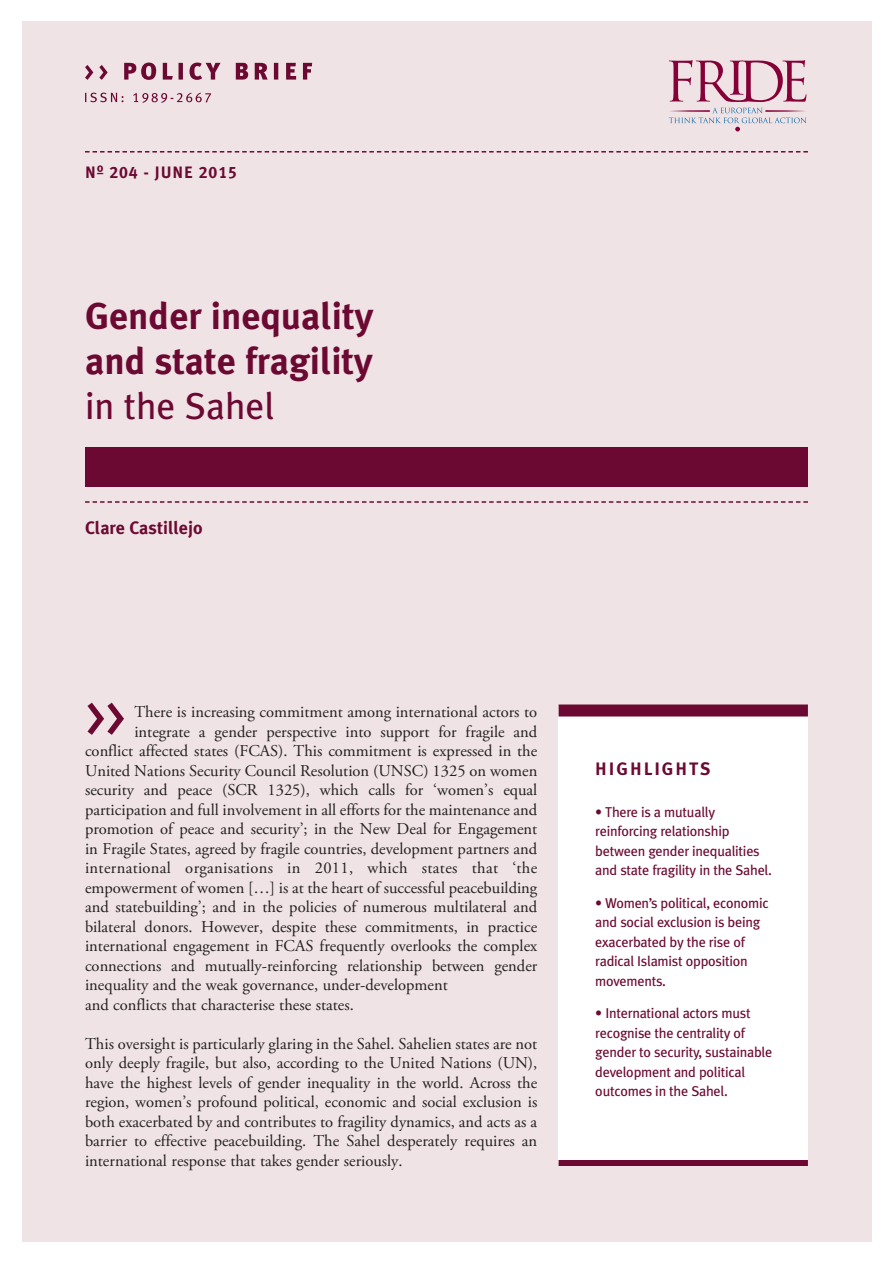
<style>
.page{position:relative;width:893px;height:1263px;background:#fff}
.page>*{position:absolute;margin:0;border:0;box-sizing:border-box;transform-origin:0 0}
.t1{font:59.55px "Meta Plus Book Caps";color:#6c0932}
.t2{font:700 37.5px/45px "Meta Plus";color:#6c0932}
.t3{font:37.5px "Meta Plus";color:#6c0932}
.t4{font:700 18px "Meta Plus";color:#6c0932}
.t5{font:700 18px "Meta Plus";letter-spacing:.11em;color:#6c0932}
.t6{font:16.5px/19.5px "Adobe Garamond Pro";color:#231f20;text-align:justify}
.t7{font:16.5px "Adobe Garamond Pro";letter-spacing:.02em;color:#231f20}
.t8{font:16.5px "Meta Plus Bold Caps";letter-spacing:.055em;color:#6c0932}
.t9{font:14.25px/19.5px "Meta Plus";letter-spacing:-.02em;color:#6c0932}
</style>
<div class="page">
<div style="left:22px;top:22px;width:850px;height:1220px;background:#efe3e5"></div>
<svg style="left:85px;top:151px;width:723px;height:2px"></svg>
<svg style="left:85px;top:93px;width:126px;height:10px"></svg>
<svg style="left:85px;top:63px;width:227px;height:17px"></svg>
<div style="left:85px;top:447px;width:723px;height:39px;background:#6c0932"></div>
<svg style="left:85px;top:501px;width:723px;height:2px"></svg>
<div style="left:559px;top:706px;width:249px;height:457px;background:#fff"></div>
<div style="left:559px;top:704px;width:249px;height:12px;background:#6c0932"></div>
<div style="left:559px;top:1160px;width:249px;height:6px;background:#6c0932"></div>
<svg style="left:669px;top:60px;width:137px;height:71px"></svg>
<p class="t8" style="left:85px;top:162px;width:153px">Nº 204 - JUNE 2015</p>
<h2 class="t2" style="left:85px;top:293px;width:290px">Gender inequality and state fragility</h2>
<h2 class="t3" style="left:85px;top:384px;width:191px">in the Sahel</h2>
<p class="t4" style="left:85px;top:518px;width:119px">Clare Castillejo</p>
<h1 class="t1" style="left:85px;top:681px;width:42px">&gt;&gt;</h1>
<p class="t6" style="left:134px;top:703px;width:404px">There is increasing commitment among international actors to</p>
<p class="t6" style="left:134px;top:723px;width:404px">integrate a gender perspective into support for fragile and</p>
<p class="t6" style="left:85px;top:742px;width:454px">conflict affected states (FCAS). This commitment is expressed in the</p>
<p class="t6" style="left:85px;top:762px;width:454px">United Nations Security Council Resolution (UNSC) 1325 on women</p>
<p class="t6" style="left:85px;top:781px;width:454px">security and peace (SCR 1325), which calls for ‘women’s equal</p>
<p class="t6" style="left:85px;top:801px;width:454px">participation and full involvement in all efforts for the maintenance and</p>
<p class="t6" style="left:85px;top:820px;width:454px">promotion of peace and security’; in the New Deal for Engagement</p>
<p class="t6" style="left:85px;top:840px;width:454px">in Fragile States, agreed by fragile countries, development partners and</p>
<p class="t7" style="left:85px;top:861px;width:454px">international organisations in 2011, which states that ‘the</p>
<p class="t6" style="left:85px;top:879px;width:454px">empowerment of women […] is at the heart of successful peacebuilding</p>
<p class="t6" style="left:85px;top:898px;width:454px">and statebuilding’; and in the policies of numerous multilateral and</p>
<p class="t6" style="left:85px;top:918px;width:454px">bilateral donors. However, despite these commitments, in practice</p>
<p class="t6" style="left:85px;top:937px;width:454px">international engagement in FCAS frequently overlooks the complex</p>
<p class="t6" style="left:85px;top:957px;width:454px">connections and mutually-reinforcing relationship between gender</p>
<p class="t6" style="left:85px;top:976px;width:364px">inequality and the weak governance, under-development</p>
<p class="t6" style="left:85px;top:996px;width:270px">and conflicts that characterise these states.</p>
<p class="t6" style="left:85px;top:1035px;width:454px">This oversight is particularly glaring in the Sahel. Sahelien states are not only deeply fragile, but also, according to the United Nations (UN), have the highest levels of gender inequality in the world. Across the region, women’s profound political, economic and social exclusion is both exacerbated by and contributes to fragility dynamics, and acts as a barrier to effective peacebuilding. The Sahel desperately requires an international response that takes gender seriously.</p>
<p class="t5" style="left:595px;top:758px;width:117px">HIGHLIGHTS</p>
<p class="t9" style="left:595px;top:802px;width:178px">• There is a mutually reinforcing relationship between gender inequalities and state fragility in the Sahel.</p>
<p class="t9" style="left:595px;top:893px;width:175px">• Women’s political, economic and social exclusion is being exacerbated by the rise of radical Islamist opposition movements.</p>
<p class="t9" style="left:595px;top:1003px;width:178px">• International actors must recognise the centrality of gender to security, sustainable development and political outcomes in the Sahel.</p>
</div>
